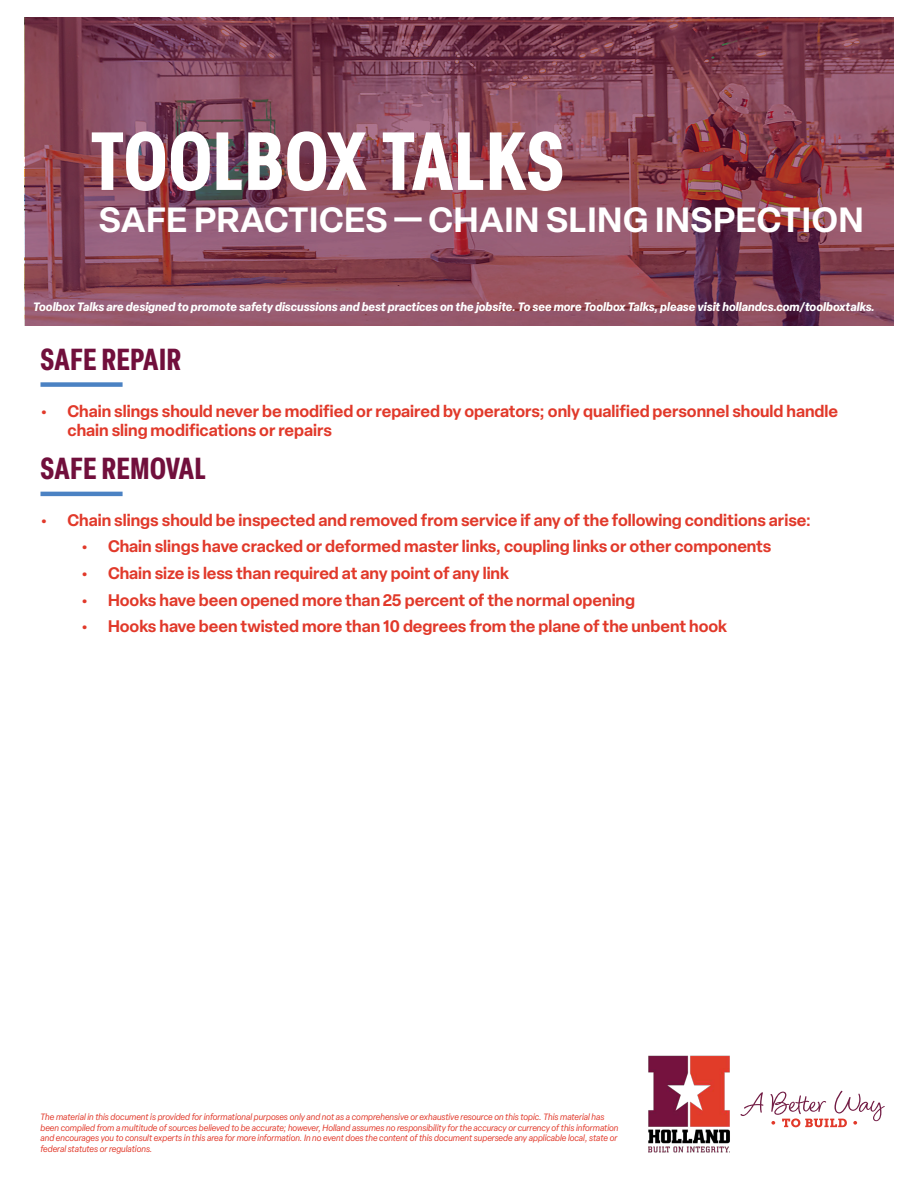
<style>
.page{position:relative;width:918px;height:1188px;background:#fff}
.page>*{position:absolute;margin:0;border:0;box-sizing:border-box;transform-origin:0 0}
.t1{font:700 condensed 81px "Elza";letter-spacing:.02em;color:#fff}
.t2{font:600 34.5px "Elza";letter-spacing:.02em;color:#fff}
.t3{font:700 condensed 30px "Elza";letter-spacing:.02em;color:#710f3c}
.t4{font:600 16.5px/19.8px "Elza";color:#e1392a}
.t5{font:italic 700 12px "Elza";color:#fff}
.t6{font:italic 9px/10.8px "Elza";color:#e1392a}
</style>
<div class="page">
<img style="left:648px;top:1055px;width:82px;height:98px">
<svg style="left:741px;top:1092px;width:22px;height:24px"></svg>
<svg style="left:771px;top:1091px;width:114px;height:36px"></svg>
<svg style="left:25px;top:17px;width:868px;height:309px;background:#854658"></svg>
<div style="left:41px;top:382px;width:82px;height:5px;background:#4b82c3"></div>
<hr style="left:41px;top:492px;width:82px;height:4px;background:#4b82c3">
<h1 class="t1" style="left:90px;top:115px;width:475px">TOOLBOX TALKS</h1>
<h2 class="t2" style="left:99px;top:206px;width:766px">SAFE PRACTICES — CHAIN SLING INSPECTION</h2>
<p class="t5" style="left:33px;top:302px;width:843px">Toolbox Talks are designed to promote safety discussions and best practices on the jobsite. To see more Toolbox Talks, please visit hollandcs.com/toolboxtalks.</p>
<h3 class="t3" style="left:41px;top:342px;width:142px">SAFE REPAIR</h3>
<p class="t4" style="left:68px;top:402px;width:772px;text-indent:-27px">• Chain slings should never be modified or repaired by operators; only qualified personnel should handle chain sling modifications or repairs</p>
<h3 class="t3" style="left:41px;top:451px;width:167px">SAFE REMOVAL</h3>
<p class="t4" style="left:40px;top:511px;width:772px">• Chain slings should be inspected and removed from service if any of the following conditions arise:</p>
<p class="t4" style="left:81px;top:538px;width:692px">• Chain slings have cracked or deformed master links, coupling links or other components</p>
<p class="t4" style="left:81px;top:564px;width:430px">• Chain size is less than required at any point of any link</p>
<p class="t4" style="left:81px;top:591px;width:556px">• Hooks have been opened more than 25 percent of the normal opening</p>
<p class="t4" style="left:81px;top:618px;width:648px">• Hooks have been twisted more than 10 degrees from the plane of the unbent hook</p>
<p class="t6" style="left:40px;top:1112px;width:580px">The material in this document is provided for informational purposes only and not as a comprehensive or exhaustive resource on this topic. This material has been compiled from a multitude of sources believed to be accurate; however, Holland assumes no responsibility for the accuracy or currency of this information and encourages you to consult experts in this area for more information. In no event does the content of this document supersede any applicable local, state or federal statutes or regulations.</p>
</div>
